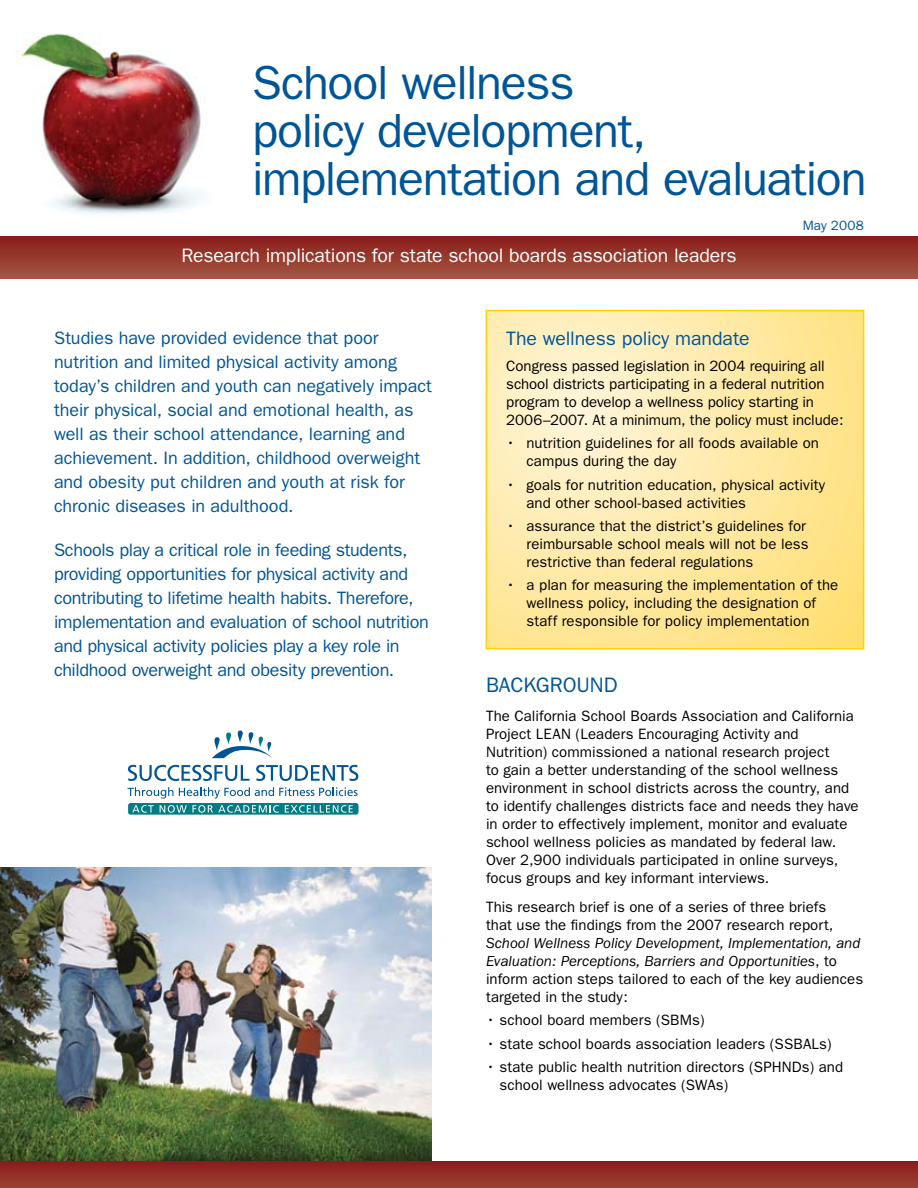
<style>
.page{position:relative;width:918px;height:1188px;background:#fff}
.page>*{position:absolute;margin:0;border:0;box-sizing:border-box;transform-origin:0 0}
.t1{font:48px/48px "Franklin Gothic";letter-spacing:-.025em;color:#005596}
.t2{font:21px "Franklin Gothic";letter-spacing:-.005em;color:#005596}
.t3{font:19.5px "Franklin Gothic";letter-spacing:-.01em;color:#fff}
.t4{font:19.5px "Franklin Gothic";letter-spacing:-.005em;color:#005596}
.t5{font:18px/24px "Franklin Gothic";letter-spacing:-.01em;color:#005596}
.t6{font:15px/18px "Franklin Gothic";letter-spacing:.005em;color:#000}
.t7{font:italic 15px/18px "Franklin Gothic";color:#000}
.t8{font:13.5px "Franklin Gothic";letter-spacing:.015em;color:#005596}
.s1{font-style:normal}
</style>
<div class="page">
<img style="left:0;top:867px;width:432px;height:294px">
<div style="left:0;top:236px;width:918px;height:42px;background:linear-gradient(to bottom,#891c19,#a35541)"></div>
<svg style="left:0;top:1161px;width:918px;height:27px;background:#912e26"></svg>
<svg style="left:489px;top:313px;width:372px;height:334px;background:#ffeaa9"></svg>
<div style="left:486px;top:310px;width:378px;height:340px;border:2px solid #ffd200"></div>
<svg style="left:128px;top:765px;width:122px;height:16px"></svg>
<svg style="left:256px;top:765px;width:102px;height:16px"></svg>
<div style="left:238px;top:730px;width:5px;height:13px;background:#005596;border-radius:3px"></div>
<svg style="left:212px;top:732px;width:60px;height:26px"></svg>
<div style="left:128px;top:803px;width:230px;height:12px;background:#007c85;border-radius:3px"></div>
<svg style="left:132px;top:805px;width:22px;height:8px"></svg>
<svg style="left:160px;top:805px;width:119px;height:8px"></svg>
<svg style="left:285px;top:805px;width:68px;height:8px"></svg>
<svg style="left:128px;top:787px;width:45px;height:12px"></svg>
<svg style="left:179px;top:787px;width:179px;height:12px"></svg>
<img style="left:16px;top:33px;width:185px;height:182px">
<h1 class="t1" style="left:252px;top:59px;width:616px">School wellness<br>policy development, implementation and evaluation</h1>
<h3 class="t3" style="left:182px;top:245px;width:557px">Research implications for state school boards association leaders</h3>
<p class="t8" style="left:803px;top:217px;width:63px">May 2008</p>
<p class="t5" style="left:54px;top:326px;width:380px">Studies have provided evidence that poor nutrition and limited physical activity among today’s children and youth can negatively impact their physical, social and emotional health, as well as their school attendance, learning and achievement. In addition, childhood overweight and obesity put children and youth at risk for chronic diseases in adulthood.</p>
<p class="t5" style="left:54px;top:538px;width:377px">Schools play a critical role in feeding students, providing opportunities for physical activity and contributing to lifetime health habits. Therefore, implementation and evaluation of school nutrition and physical activity policies play a key role in childhood overweight and obesity prevention.</p>
<h3 class="t4" style="left:506px;top:327px;width:245px">The wellness policy mandate</h3>
<p class="t6" style="left:506px;top:357px;width:339px">Congress passed legislation in 2004 requiring all school districts participating in a federal nutrition program to develop a wellness policy starting in 2006–2007. At a minimum, the policy must include:</p>
<p class="t6" style="left:526px;top:434px;width:294px;text-indent:-20px">• nutrition guidelines for all foods available on campus during the day</p>
<p class="t6" style="left:526px;top:476px;width:300px;text-indent:-20px">• goals for nutrition education, physical activity and other school-based activities</p>
<p class="t6" style="left:526px;top:517px;width:284px;text-indent:-20px">• assurance that the district’s guidelines for reimbursable school meals will not be less restrictive than federal regulations</p>
<p class="t6" style="left:506px;top:576px;width:334px;text-align:center">• a plan for measuring the implementation of the wellness policy, including the designation of<br>staff responsible for policy implementation</p>
<h2 class="t2" style="left:486px;top:673px;width:133px">BACKGROUND</h2>
<p class="t6" style="left:486px;top:707px;width:374px">The California School Boards Association and California Project LEAN (Leaders Encouraging Activity and Nutrition) commissioned a national research project<br>to gain a better understanding of the school wellness environment in school districts across the country, and to identify challenges districts face and needs they have in order to effectively implement, monitor and evaluate school wellness policies as mandated by federal law.<br>Over 2,900 individuals participated in online surveys, focus groups and key informant interviews.</p>
<p class="t6" style="left:486px;top:898px;width:349px">This research brief is one of a series of three briefs that use the findings from the 2007 research report,</p>
<p class="t7" style="left:486px;top:934px;width:379px">School Wellness Policy Development, Implementation, and Evaluation: Perceptions, Barriers and Opportunities<span class="s1">, to inform action steps tailored to each of the key audiences targeted in the study:</span></p>
<p class="t6" style="left:486px;top:1011px;width:220px">• school board members (SBMs)</p>
<p class="t6" style="left:486px;top:1035px;width:347px">• state school boards association leaders (SSBALs)</p>
<p class="t6" style="left:500px;top:1058px;width:345px;text-indent:-14px">• state public health nutrition directors (SPHNDs) and school wellness advocates (SWAs)</p>
</div>
